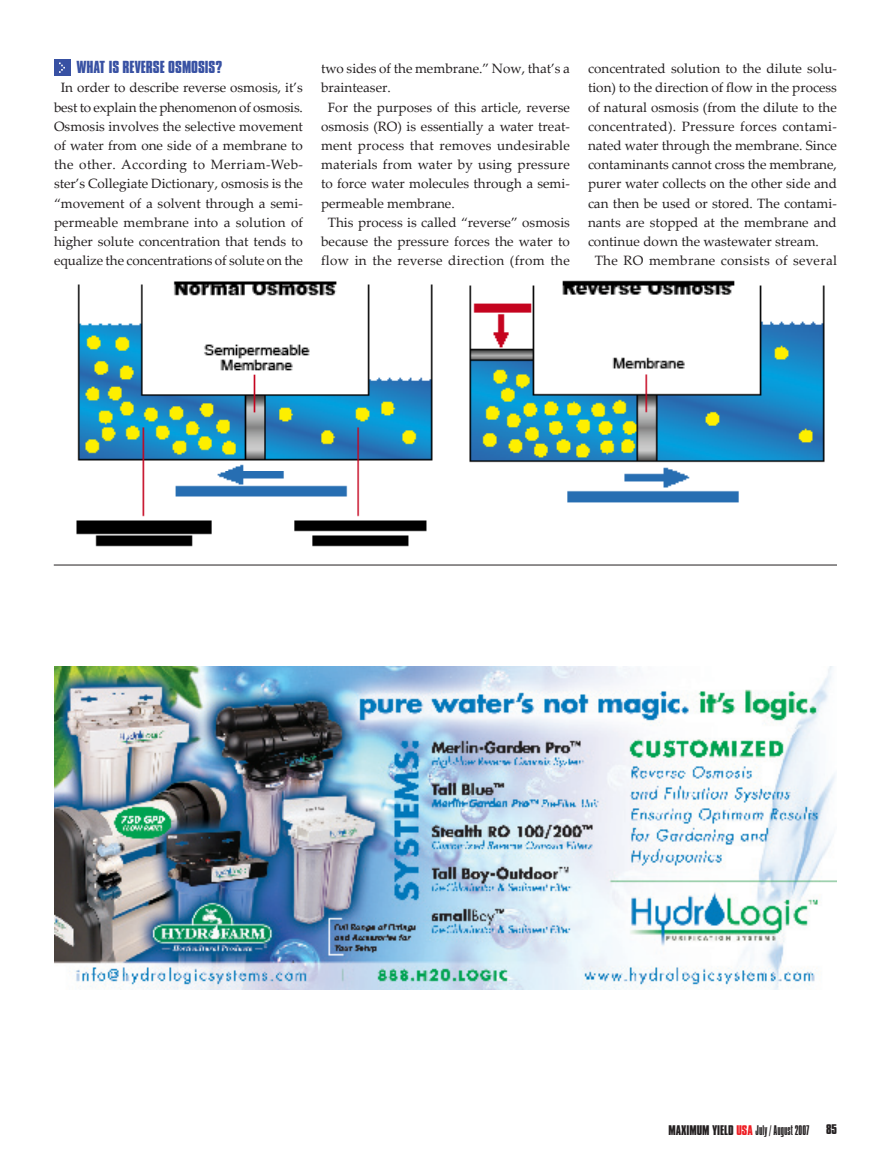
<style>
.page{position:relative;width:891px;height:1161px;background:#fff}
.page>*{position:absolute;margin:0;border:0;box-sizing:border-box;transform-origin:0 0}
.Helvetica{font:700 15px "Compacta BT";color:#3851a3}
.Helvetica-2{font:13.5px/19.2px "Palatino Linotype";color:#231f20;text-align:center}
.Helvetica-3{font:13.5px "Palatino Linotype";letter-spacing:.02em;color:#231f20}
.t1{font:300 12px "Compacta BT";color:#231f20}
.t2{font:700 12px "Compacta BT";color:#231f20}
.s1{font-weight:700}
.s2{font-weight:700;color:#ee1d23}
</style>
<div class="page">
<hr style="left:54px;top:565px;width:783px;height:1px;background:#231f20">
<img style="left:76px;top:281px;width:357px;height:266px">
<img style="left:469px;top:280px;width:356px;height:223px">
<div style="left:54px;top:60px;width:16px;height:16px;background:#3851a3"></div>
<svg style="left:59px;top:63px;width:6px;height:10px"></svg>
<img style="left:54px;top:666px;width:783px;height:324px">
<p class="Helvetica" style="left:77px;top:58px;width:147px">WHAT IS REVERSE OSMOSIS?</p>
<p class="Helvetica-2" style="left:54px;top:78px;width:251px">In order to describe reverse osmosis, it’s best to explain the phenomenon of osmosis.<br>Osmosis involves the selective movement of water from one side of a membrane to the other. According to Merriam-Web&shy;ster’s Collegiate Dictionary, osmosis is the “movement of a solvent through a semi&shy;permeable membrane into a solution of higher solute concentration that tends to equalize the concentrations of solute on the</p>
<p class="Helvetica-2" style="left:321px;top:58px;width:251px;text-align:left">two sides of the membrane.” Now, that’s a brainteaser.</p>
<p class="Helvetica-2" style="left:321px;top:97px;width:250px;text-align:justify;text-indent:7px">For the purposes of this article, reverse osmosis (RO) is essentially a water treat&shy;ment process that removes undesirable materials from water by using pressure to force water molecules through a semi&shy;permeable membrane.</p>
<p class="Helvetica-2" style="left:321px;top:212px;width:251px">This process is called “reverse” osmosis because the pressure forces the water to flow in the reverse direction (from the</p>
<p class="Helvetica-2" style="left:588px;top:58px;width:251px;text-align:justify">concentrated solution to the dilute solu&shy;tion) to the direction of flow in the process of natural osmosis (from the dilute to the concentrated). Pressure forces contami&shy;nated water through the membrane. Since contaminants cannot cross the membrane, purer water collects on the other side and can then be used or stored. The contami&shy;nants are stopped at the membrane and continue down the wastewater stream.</p>
<p class="Helvetica-3" style="left:595px;top:251px;width:244px">The RO membrane consists of several</p>
<p class="t1" style="left:669px;top:1123px;width:143px"><span class="s1">MAXIMUM YIELD</span> <span class="s2">USA</span> July / August 2007</p>
<p class="t2" style="left:826px;top:1122px;width:12px">85</p>
</div>
